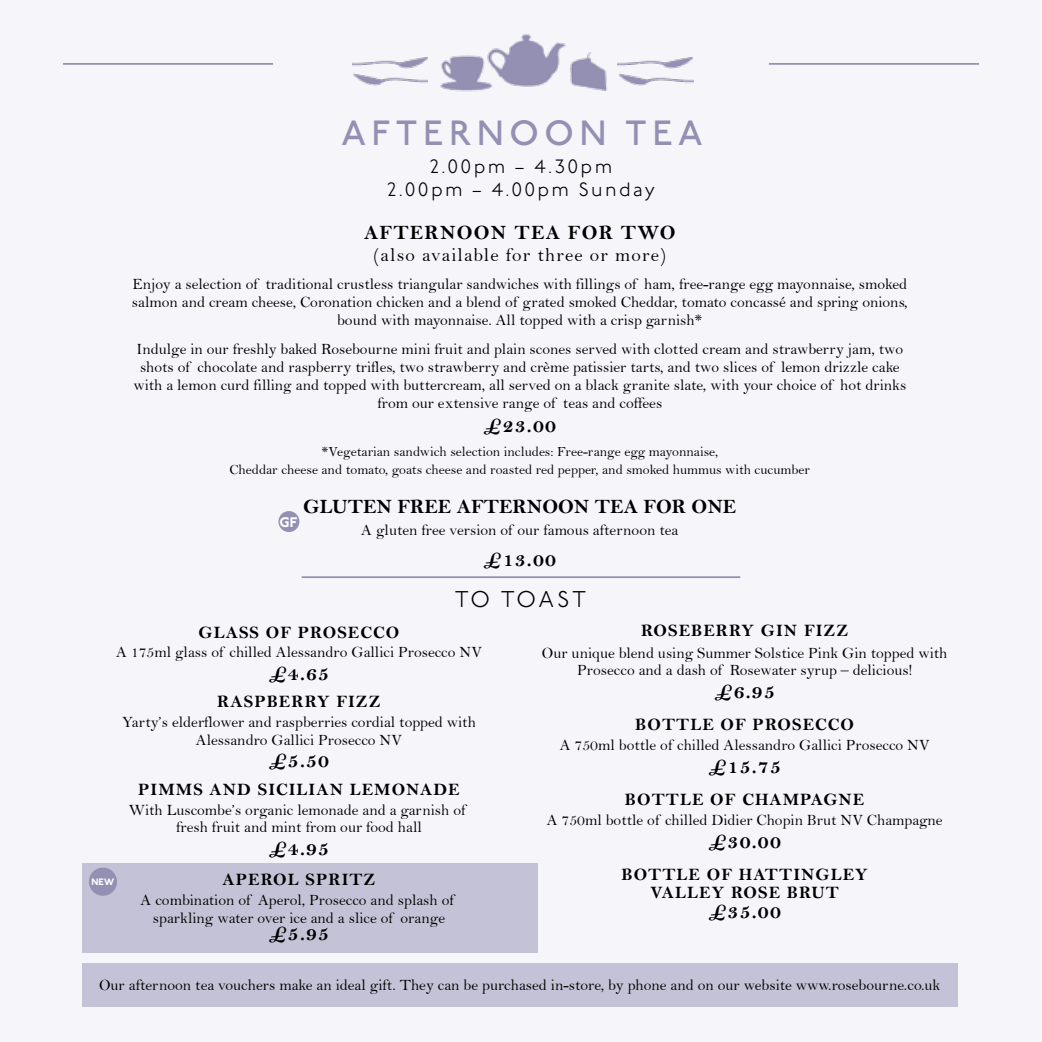
<style>
.page{position:relative;width:1042px;height:1042px;background:#f6f5f9}
.page>*{position:absolute;margin:0;border:0;box-sizing:border-box;transform-origin:0 0}
.t1{font:500 35px "P22 Underground";letter-spacing:.16em;color:#9390b3}
.t2{font:300 22.75px "P22 Underground";letter-spacing:.115em;color:#000}
.t3{font:20.47px "Bell MT Bold";letter-spacing:.06em;color:#000}
.t4{font:20.47px "Bell MT Bold";color:#000}
.t5{font:300 19.25px/22.8px "P22 Underground";letter-spacing:.12em;color:#000;text-align:center}
.t6{font:19.25px "Bell";letter-spacing:.06em;color:#000}
.t7{font:17.5px/17.5px "Bell MT Bold";letter-spacing:.06em;color:#000;text-align:center}
.t8{font:15.75px/18px "Bell";color:#000;text-align:center}
.t9{font:14px/17.5px "Bell";color:#000;text-align:center}
.t10{font:800 13.83px "P22 Underground";color:#fff}
.t11{font:800 9.28px "P22 Underground";color:#fff}
</style>
<div class="page">
<div style="left:82px;top:863px;width:456px;height:89px;background:#c4c2d6"></div>
<div style="left:89px;top:867px;width:28px;height:29px;background:#9390b3;border-radius:50%"></div>
<div style="left:82px;top:963px;width:875px;height:44px;background:#c4c2d6"></div>
<hr style="left:63px;top:63px;width:210px;height:2px;background:#9390b3">
<hr style="left:769px;top:63px;width:210px;height:2px;background:#9390b3">
<div style="left:278px;top:511px;width:21px;height:21px;background:#9390b3;border-radius:50%"></div>
<hr style="left:302px;top:576px;width:438px;height:2px;background:#9390b3">
<img style="left:619px;top:73px;width:74px;height:13px">
<img style="left:354px;top:73px;width:74px;height:13px">
<img style="left:617px;top:57px;width:75px;height:12px">
<img style="left:352px;top:57px;width:75px;height:12px">
<img style="left:503px;top:34px;width:63px;height:53px">
<img style="left:440px;top:48px;width:63px;height:44px">
<img style="left:563px;top:47px;width:45px;height:44px">
<h1 class="t1" style="left:342px;top:114px;width:362px">AFTERNOON TEA</h1>
<p class="t5" style="left:387px;top:156px;width:269px">2.00pm – 4.30pm<br>2.00pm – 4.00pm Sunday</p>
<p class="t3" style="left:364px;top:220px;width:313px">AFTERNOON TEA FOR TWO</p>
<p class="t6" style="left:374px;top:244px;width:294px">(also available for three or more)</p>
<p class="t8" style="left:132px;top:275px;width:777px">Enjoy a selection of traditional crustless triangular sandwiches with fillings of ham, free-range egg mayonnaise, smoked salmon and cream cheese, Coronation chicken and a blend of grated smoked Cheddar, tomato concassé and spring onions, bound with mayonnaise. All topped with a crisp garnish*</p>
<p class="t8" style="left:133px;top:339px;width:774px">Indulge in our freshly baked Rosebourne mini fruit and plain scones served with clotted cream and strawberry jam, two shots of chocolate and raspberry trifles, two strawberry and crème patissier tarts, and two slices of lemon drizzle cake with a lemon curd filling and topped with buttercream, all served on a black granite slate, with your choice of hot drinks from our extensive range of teas and coffees</p>
<p class="t3" style="left:483px;top:413px;width:74px">£23.00</p>
<p class="t9" style="left:230px;top:443px;width:582px">*Vegetarian sandwich selection includes: Free-range egg mayonnaise,<br>Cheddar cheese and tomato, goats cheese and roasted red pepper, and smoked hummus with cucumber</p>
<p class="t4" style="left:303px;top:494px;width:434px">GLUTEN FREE AFTERNOON TEA FOR ONE</p>
<p class="t8" style="left:361px;top:521px;width:319px">A gluten free version of our famous afternoon tea</p>
<p class="t3" style="left:483px;top:547px;width:74px">£13.00</p>
<h2 class="t2" style="left:455px;top:587px;width:133px">TO TOAST</h2>
<p class="t10" style="left:279px;top:514px;width:20px">GF</p>
<p class="t7" style="left:199px;top:623px;width:202px">GLASS OF PROSECCO</p>
<p class="t8" style="left:116px;top:643px;width:367px">A 175ml glass of chilled Alessandro Gallici Prosecco NV</p>
<p class="t3" style="left:269px;top:661px;width:62px">£4.65</p>
<p class="t7" style="left:217px;top:693px;width:165px">RASPBERRY FIZZ</p>
<p class="t8" style="left:122px;top:713px;width:355px;line-height:17.5px">Yarty’s elderflower and raspberries cordial topped with<br>Alessandro Gallici Prosecco NV</p>
<p class="t3" style="left:269px;top:748px;width:62px">£5.50</p>
<p class="t7" style="left:138px;top:780px;width:323px">PIMMS AND SICILIAN LEMONADE</p>
<p class="t8" style="left:129px;top:801px;width:338px;line-height:17.5px">With Luscombe’s organic lemonade and a garnish of fresh fruit and mint from our food hall</p>
<p class="t3" style="left:269px;top:836px;width:62px">£4.95</p>
<p class="t7" style="left:222px;top:870px;width:154px">APEROL SPRITZ</p>
<p class="t8" style="left:141px;top:891px;width:315px;line-height:17.5px">A combination of Aperol, Prosecco and splash of sparkling water over ice and a slice of orange</p>
<p class="t3" style="left:269px;top:921px;width:62px">£5.95</p>
<p class="t11" style="left:91px;top:876px;width:24px">NEW</p>
<p class="t7" style="left:641px;top:621px;width:209px">ROSEBERRY GIN FIZZ</p>
<p class="t8" style="left:542px;top:644px;width:407px;line-height:17.5px">Our unique blend using Summer Solstice Pink Gin topped with<br>Prosecco and a dash of Rosewater syrup – delicious!</p>
<p class="t3" style="left:714px;top:679px;width:62px">£6.95</p>
<p class="t7" style="left:635px;top:716px;width:220px">BOTTLE OF PROSECCO</p>
<p class="t8" style="left:560px;top:736px;width:371px">A 750ml bottle of chilled Alessandro Gallici Prosecco NV</p>
<p class="t3" style="left:708px;top:754px;width:74px">£15.75</p>
<p class="t7" style="left:625px;top:791px;width:241px">BOTTLE OF CHAMPAGNE</p>
<p class="t8" style="left:547px;top:811px;width:397px">A 750ml bottle of chilled Didier Chopin Brut NV Champagne</p>
<p class="t3" style="left:708px;top:829px;width:74px">£30.00</p>
<p class="t7" style="left:621px;top:865px;width:248px">BOTTLE OF HATTINGLEY<br>VALLEY ROSE BRUT</p>
<p class="t3" style="left:708px;top:899px;width:74px">£35.00</p>
<p class="t8" style="left:99px;top:975px;width:843px">Our afternoon tea vouchers make an ideal gift. They can be purchased in-store, by phone and on our website www.rosebourne.co.uk</p>
</div>
